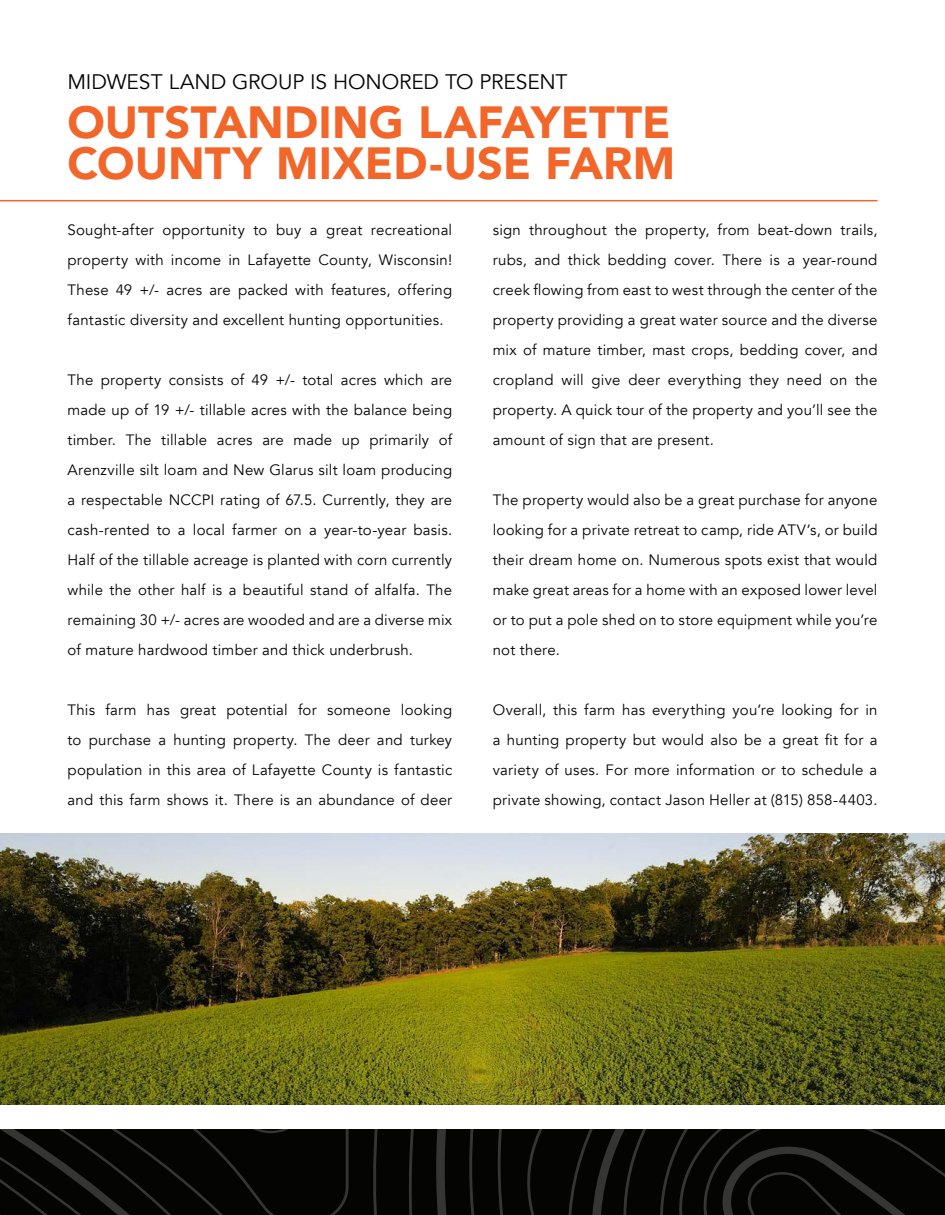
<style>
.page{position:relative;width:945px;height:1215px;background:#fff}
.page>*{position:absolute;margin:0;border:0;box-sizing:border-box;transform-origin:0 0}
.t1{font:900 45px/41.5px "Avenir";letter-spacing:.005em;color:#f2662a}
.t2{font:21px "Avenir";letter-spacing:-.005em;color:#040503}
.t3{font:15px/30px "Avenir";letter-spacing:.015em;color:#040503;text-align:justify}
</style>
<div class="page">
<hr style="left:0;top:200px;width:878px;height:1px;background:#f2662a">
<svg style="left:0;top:1130px;width:945px;height:85px"></svg>
<img style="left:0;top:833px;width:945px;height:271px">
<p class="t2" style="left:68px;top:69px;width:502px">MIDWEST LAND GROUP IS HONORED TO PRESENT</p>
<p class="t1" style="left:68px;top:100px;width:609px">OUTSTANDING LAFAYETTE<br>COUNTY MIXED-USE FARM</p>
<p class="t3" style="left:68px;top:216px;width:386px">Sought-after opportunity to buy a great recreational property with income in Lafayette County, Wisconsin!<br>These 49 +/- acres are packed with features, offering fantastic diversity and excellent hunting opportunities.</p>
<p class="t3" style="left:68px;top:366px;width:386px">The property consists of 49 +/- total acres which are made up of 19 +/- tillable acres with the balance being timber. The tillable acres are made up primarily of Arenzville silt loam and New Glarus silt loam producing a respectable NCCPI rating of 67.5. Currently, they are cash-rented to a local farmer on a year-to-year basis.<br>Half of the tillable acreage is planted with corn currently while the other half is a beautiful stand of alfalfa. The remaining 30 +/- acres are wooded and are a diverse mix of mature hardwood timber and thick underbrush.</p>
<p class="t3" style="left:68px;top:696px;width:386px">This farm has great potential for someone looking to purchase a hunting property. The deer and turkey population in this area of Lafayette County is fantastic and this farm shows it. There is an abundance of deer</p>
<p class="t3" style="left:493px;top:216px;width:386px">sign throughout the property, from beat-down trails, rubs, and thick bedding cover. There is a year-round creek flowing from east to west through the center of the property providing a great water source and the diverse mix of mature timber, mast crops, bedding cover, and cropland will give deer everything they need on the property. A quick tour of the property and you’ll see the amount of sign that are present.</p>
<p class="t3" style="left:493px;top:486px;width:386px">The property would also be a great purchase for anyone looking for a private retreat to camp, ride ATV’s, or build their dream home on. Numerous spots exist that would make great areas for a home with an exposed lower level or to put a pole shed on to store equipment while you’re not there.</p>
<p class="t3" style="left:493px;top:696px;width:386px">Overall, this farm has everything you’re looking for in a hunting property but would also be a great fit for a variety of uses. For more information or to schedule a private showing, contact Jason Heller at (815) 858-4403.</p>
</div>
